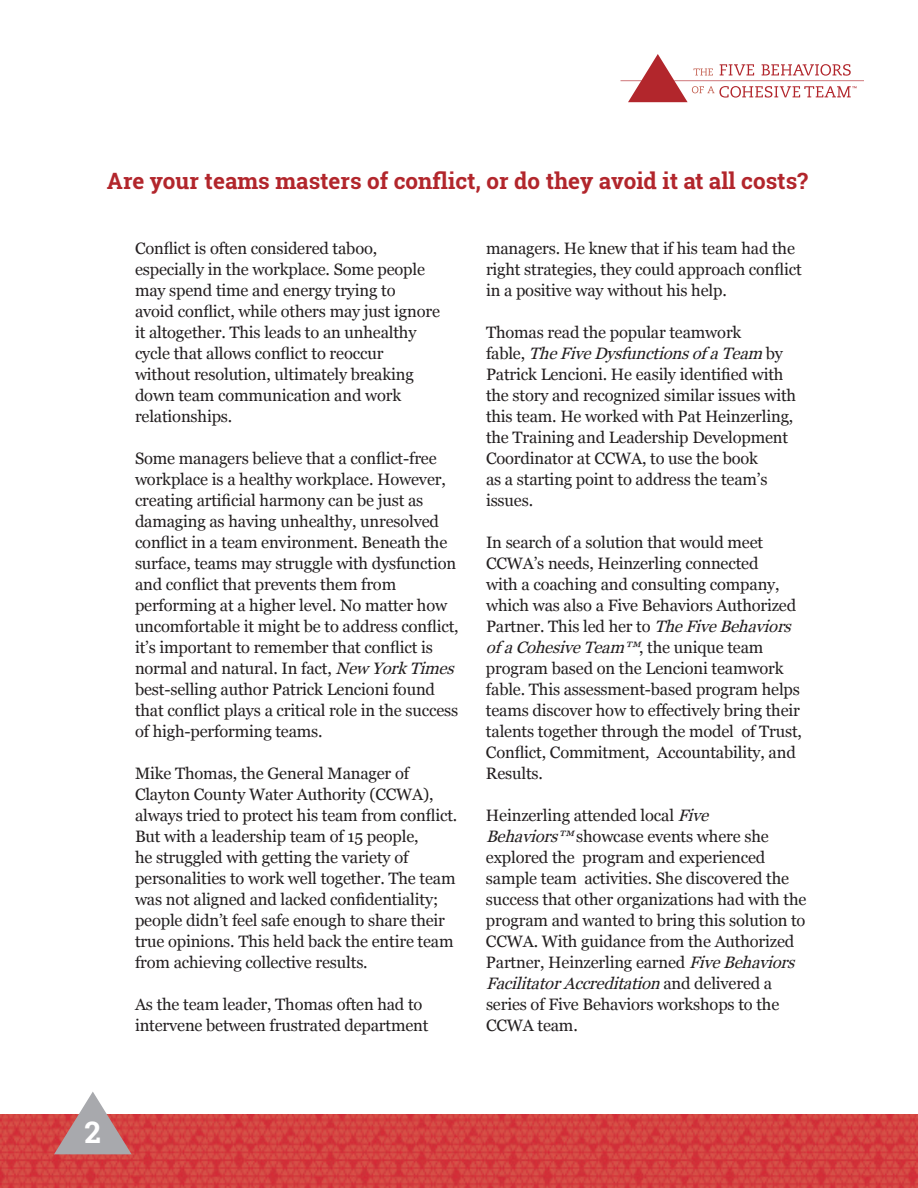
<style>
.page{position:relative;width:918px;height:1188px;background:#fff}
.page>*{position:absolute;margin:0;border:0;box-sizing:border-box;transform-origin:0 0}
.t1{font:700 29.7px "Roboto Slab";color:#fff}
.t2{font:700 22.5px "Roboto Slab";color:#b2262c}
.t3{font:16.5px/21px "Georgia";letter-spacing:-.01em;color:#231f20}
.s1{font-style:italic}
</style>
<div class="page">
<img style="left:0;top:1114px;width:918px;height:74px">
<svg style="left:54px;top:1092px;width:78px;height:62px"></svg>
<svg style="left:621px;top:54px;width:243px;height:48px"></svg>
<h2 class="t2" style="left:107px;top:166px;width:703px">Are your teams masters of conflict, or do they avoid it at all costs?</h2>
<h1 class="t1" style="left:85px;top:1112px;width:18px">2</h1>
<p class="t3" style="left:135px;top:238px;width:307px">Conflict is often considered taboo, especially in the workplace. Some people may spend time and energy trying to<br>avoid conflict, while others may just ignore it altogether. This leads to an unhealthy cycle that allows conflict to reoccur without resolution, ultimately breaking down team communication and work relationships.</p>
<p class="t3" style="left:135px;top:448px;width:326px">Some managers believe that a conflict-free workplace is a healthy workplace. However, creating artificial harmony can be just as damaging as having unhealthy, unresolved conflict in a team environment. Beneath the surface, teams may struggle with dysfunction and conflict that prevents them from performing at a higher level. No matter how uncomfortable it might be to address conflict, it’s important to remember that conflict is normal and natural. In fact, <span class="s1">New YorkTimes </span>best-selling author Patrick Lencioni found that conflict plays a critical role in the success of high-performing teams.</p>
<p class="t3" style="left:135px;top:763px;width:324px">Mike Thomas, the General Manager of Clayton County Water Authority (CCWA), always tried to protect his team from conflict.<br>But with a leadership team of 15 people,<br>he struggled with getting the variety of personalities to work well together. The team was not aligned and lacked confidentiality; people didn’t feel safe enough to share their true opinions. This held back the entire team from achieving collective results.</p>
<p class="t3" style="left:135px;top:994px;width:295px">As the team leader, Thomas often had to intervene between frustrated department</p>
<p class="t3" style="left:486px;top:238px;width:317px">managers. He knew that if his team had the right strategies, they could approach conflict in a positive way without his help.</p>
<p class="t3" style="left:486px;top:322px;width:312px">Thomas read the popular teamwork<br>f a b l e , <span class="s1">TheFiveDysfunctionsofaTeam</span> b y Patrick Lencioni. He easily identified with the story and recognized similar issues with this team. He worked with Pat Heinzerling, the Training and Leadership Development Coordinator at CCWA, to use the book<br>as a starting point to address the team’s issues.</p>
<p class="t3" style="left:486px;top:532px;width:318px">In search of a solution that would meet CCWA’s needs, Heinzerling connected<br>with a coaching and consulting company, which was also a Five Behaviors Authorized Partner. This led her to <span class="s1">TheFiveBehaviors ofaCohesiveTeam™</span>, t h e u n i q u e t e a m program based on the Lencioni teamwork fable. This assessment-based program helps teams discover how to effectively bring their talents together through the model of Trust, Conflict, Commitment, Accountability, and Results.</p>
<p class="t3" style="left:486px;top:805px;width:322px">Heinzerling attended local <span class="s1">Five Behaviors™</span> showcase events where she explored the program and experienced sample team activities. She discovered the success that other organizations had with the program and wanted to bring this solution to CCWA. With guidance from the Authorized Partner, Heinzerling earned <span class="s1">FiveBehaviors FacilitatorAccreditation</span>a n d d e l i v e r e d a series of Five Behaviors workshops to the CCWA team.</p>
</div>
